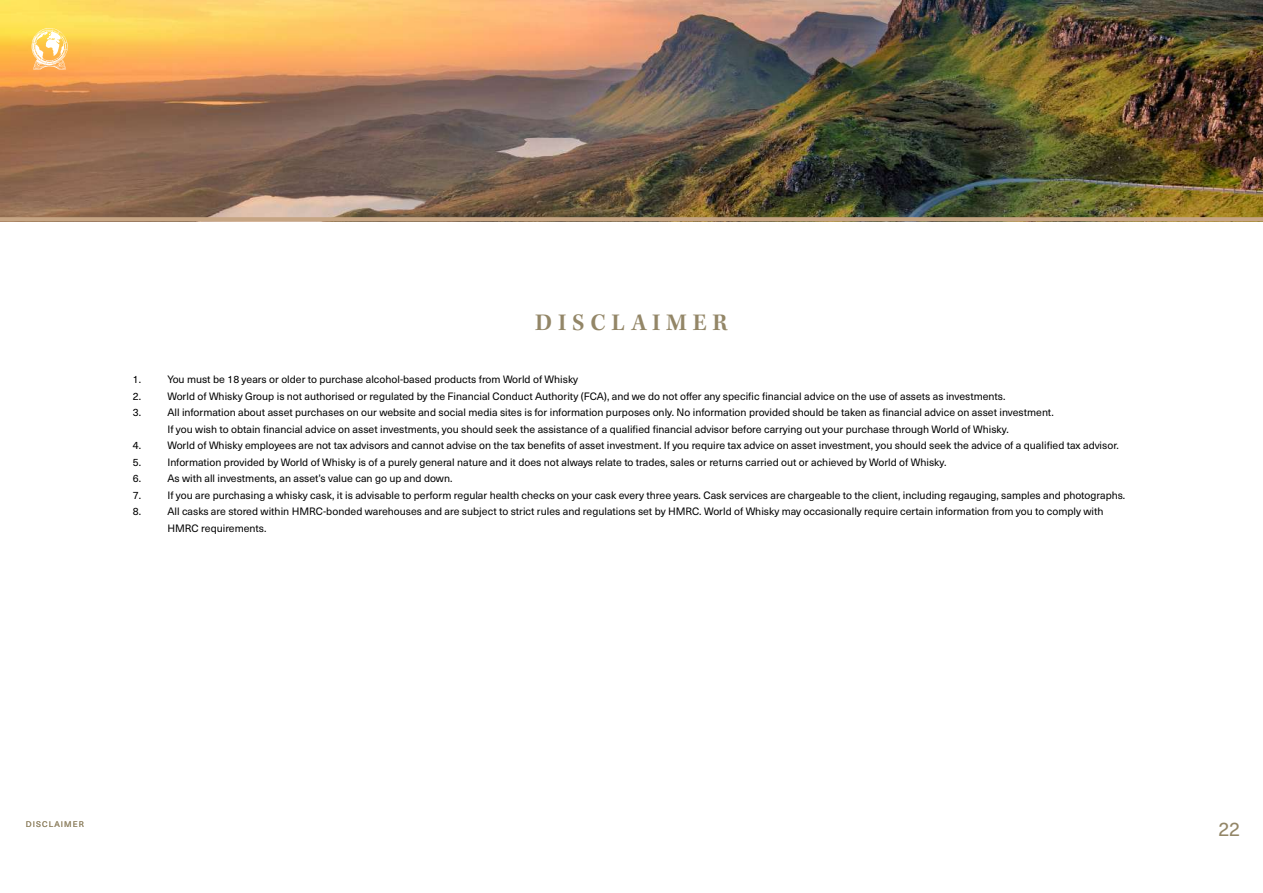
<style>
.page{position:relative;width:1263px;height:893px;background:#fff}
.page>*{position:absolute;margin:0;border:0;box-sizing:border-box;transform-origin:0 0}
.t1{font:600 24.45px "Kepler Std";letter-spacing:.24em;color:#938667}
.t2{font:19.5px "Neue Haas Unica W1 G";color:#938667}
.t3{font:10.5px/16.5px "Neue Haas Unica W1 G";color:#000}
.t4{font:8.1px "Neue Haas Unica W1 G";letter-spacing:.14em;color:#938667}
</style>
<div class="page">
<hr style="left:0;top:801px;width:1263px;height:1px;background:#c6a584">
<img style="left:0;top:0;width:1263px;height:217px">
<svg style="left:0;top:217px;width:1263px;height:4px;fill:#c6a584"></svg>
<svg style="left:32px;top:28px;width:36px;height:42px"></svg>
<h1 class="t1" style="left:535px;top:308px;width:194px">DISCLAIMER</h1>
<p class="t3" style="left:133px;top:370px;width:10px">1.</p>
<p class="t3" style="left:167px;top:370px;width:412px">You must be 18 years or older to purchase alcohol-based products from World of Whisky</p>
<p class="t3" style="left:133px;top:387px;width:10px">2.</p>
<p class="t3" style="left:167px;top:387px;width:839px">World of Whisky Group is not authorised or regulated by the Financial Conduct Authority (FCA), and we do not offer any specific financial advice on the use of assets as investments.</p>
<p class="t3" style="left:133px;top:403px;width:10px">3.</p>
<p class="t3" style="left:167px;top:403px;width:888px">All information about asset purchases on our website and social media sites is for information purposes only. No information provided should be taken as financial advice on asset investment.<br>If you wish to obtain financial advice on asset investments, you should seek the assistance of a qualified financial advisor before carrying out your purchase through World of Whisky.</p>
<p class="t3" style="left:133px;top:436px;width:10px">4.</p>
<p class="t3" style="left:167px;top:436px;width:953px">World of Whisky employees are not tax advisors and cannot advise on the tax benefits of asset investment. If you require tax advice on asset investment, you should seek the advice of a qualified tax advisor.</p>
<p class="t3" style="left:133px;top:453px;width:10px">5.</p>
<p class="t3" style="left:167px;top:453px;width:780px">Information provided by World of Whisky is of a purely general nature and it does not always relate to trades, sales or returns carried out or achieved by World of Whisky.</p>
<p class="t3" style="left:133px;top:469px;width:10px">6.</p>
<p class="t3" style="left:167px;top:469px;width:287px">As with all investments, an asset’s value can go up and down.</p>
<p class="t3" style="left:133px;top:486px;width:10px">7.</p>
<p class="t3" style="left:167px;top:486px;width:959px">If you are purchasing a whisky cask, it is advisable to perform regular health checks on your cask every three years. Cask services are chargeable to the client, including regauging, samples and photographs.</p>
<p class="t3" style="left:133px;top:502px;width:10px">8.</p>
<p class="t3" style="left:167px;top:502px;width:937px">All casks are stored within HMRC-bonded warehouses and are subject to strict rules and regulations set by HMRC. World of Whisky may occasionally require certain information from you to comply with<br>HMRC requirements.</p>
<p class="t4" style="left:26px;top:818px;width:60px">DISCLAIMER</p>
<h2 class="t2" style="left:1218px;top:814px;width:23px">22</h2>
</div>
